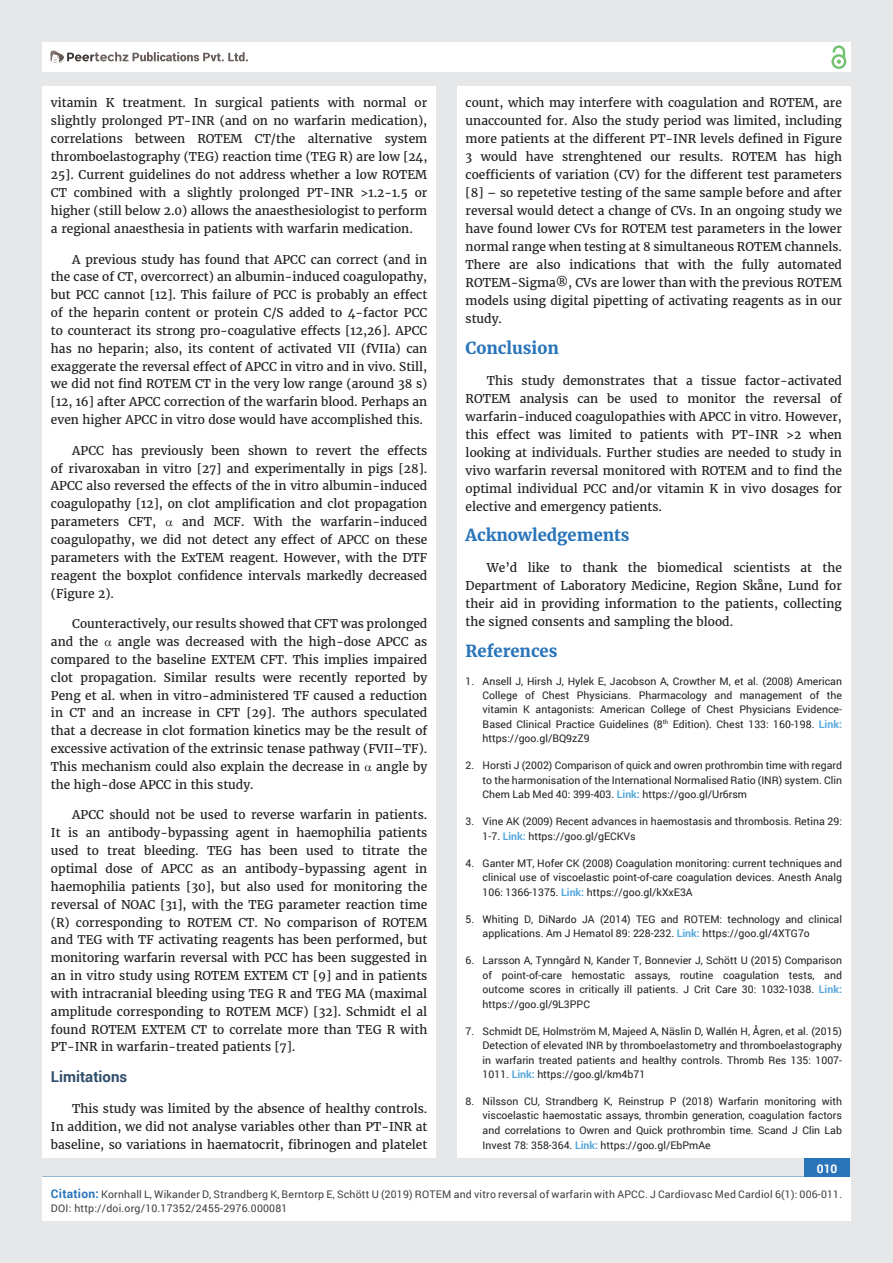
<style>
.page{position:relative;width:893px;height:1263px;background:#e6e7e9}
.page>*{position:absolute;margin:0;border:0;box-sizing:border-box;transform-origin:0 0}
.t1{font:700 16.5px "Merriweather";color:#2a75ba}
.t2{font:700 15px "Roboto";color:#2f4d6a}
.t3{font:12px/17.9px "Merriweather";color:#231f20;text-align:justify}
.t4{font:700 12px "Roboto";color:#fff}
.t5{font:10.5px/14.4px "Roboto";color:#231f20;text-align:justify}
.t6{font:10.5px/13.5px "Roboto";letter-spacing:.02em;color:#3e3e3f}
.s1{font-weight:700;color:#56a7dc}
.s2{font-weight:700;font-size:12px;color:#2a75ba}
</style>
<div class="page">
<div style="left:42px;top:43px;width:808px;height:29px;background:#fff"></div>
<div style="left:831px;top:54px;width:15px;height:15px;border:2px solid #72c272;border-radius:50%"></div>
<svg style="left:831px;top:45px;width:15px;height:19px"></svg>
<div style="left:804px;top:1157px;width:46px;height:43px;background:#2a75ba"></div>
<svg style="left:49px;top:50px;width:199px;height:14px"></svg>
<div style="left:42px;top:1177px;width:809px;height:43px;background:#fff"></div>
<div style="left:42px;top:87px;width:394px;height:1071px;background:#fff"></div>
<div style="left:457px;top:87px;width:393px;height:1071px;background:#fff"></div>
<p class="t3" style="left:51px;top:94px;width:378px">vitamin K treatment. In surgical patients with normal or slightly prolonged PT-INR (and on no warfarin medication), correlations between ROTEM CT/the alternative system thromboelastography (TEG) reaction time (TEG R) are low [24, 25]. Current guidelines do not address whether a low ROTEM CT combined with a slightly prolonged PT-INR &gt;1.2-1.5 or higher (still below 2.0) allows the anaesthesiologist to perform a regional anaesthesia in patients with warfarin medication.</p>
<p class="t3" style="left:51px;top:250px;width:378px;text-indent:21px">A previous study has found that APCC can correct (and in the case of CT, overcorrect) an albumin-induced coagulopathy, but PCC cannot [12]. This failure of PCC is probably an effect of the heparin content or protein C/S added to 4-factor PCC to counteract its strong pro-coagulative effects [12,26]. APCC has no heparin; also, its content of activated VII (fVIIa) can exaggerate the reversal effect of APCC in vitro and in vivo. Still, we did not find ROTEM CT in the very low range (around 38 s) [12, 16] after APCC correction of the warfarin blood. Perhaps an even higher APCC in vitro dose would have accomplished this.</p>
<p class="t3" style="left:51px;top:442px;width:378px;text-indent:21px">APCC has previously been shown to revert the effects of rivaroxaban in vitro [27] and experimentally in pigs [28].<br>APCC also reversed the effects of the in vitro albumin-induced coagulopathy [12], on clot amplification and clot propagation parameters CFT,</p>
<p class="t3" style="left:51px;top:513px;width:378px;text-indent:131px">and MCF. With the warfarin-induced coagulopathy, we did not detect any effect of APCC on these parameters with the ExTEM reagent. However, with the DTF reagent the boxplot confidence intervals markedly decreased (Figure 2).</p>
<p class="t3" style="left:51px;top:615px;width:378px;text-indent:21px">Counteractively, our results showed that CFT was prolonged and the</p>
<p class="t3" style="left:51px;top:633px;width:378px;text-indent:67px">angle was decreased with the high-dose APCC as compared to the baseline EXTEM CFT. This implies impaired clot propagation. Similar results were recently reported by Peng et al. when in vitro-administered TF caused a reduction in CT and an increase in CFT [29]. The authors speculated that a decrease in clot formation kinetics may be the result of excessive activation of the extrinsic tenase pathway (FVII–TF).<br>This mechanism could also explain the decrease in</p>
<p class="t3" style="left:376px;top:758px;width:53px">angle by</p>
<p class="t3" style="left:51px;top:776px;width:204px">the high-dose APCC in this study.</p>
<p class="t3" style="left:51px;top:806px;width:378px;text-indent:21px">APCC should not be used to reverse warfarin in patients.<br>It is an antibody-bypassing agent in haemophilia patients used to treat bleeding. TEG has been used to titrate the optimal dose of APCC as an antibody-bypassing agent in haemophilia patients [30], but also used for monitoring the reversal of NOAC [31], with the TEG parameter reaction time (R) corresponding to ROTEM CT. No comparison of ROTEM and TEG with TF activating reagents has been performed, but monitoring warfarin reversal with PCC has been suggested in an in vitro study using ROTEM EXTEM CT [9] and in patients with intracranial bleeding using TEG R and TEG MA (maximal amplitude corresponding to ROTEM MCF) [32]. Schmidt el al found ROTEM EXTEM CT to correlate more than TEG R with PT-INR in warfarin-treated patients [7].</p>
<p class="t2" style="left:51px;top:1066px;width:78px">Limitations</p>
<p class="t3" style="left:51px;top:1099px;width:378px;text-indent:21px">This study was limited by the absence of healthy controls.<br>In addition, we did not analyse variables other than PT-INR at baseline, so variations in haematocrit, fibrinogen and platelet</p>
<p class="t3" style="left:466px;top:94px;width:378px">count, which may interfere with coagulation and ROTEM, are unaccounted for. Also the study period was limited, including more patients at the different PT-INR levels defined in Figure 3 would have strenghtened our results. ROTEM has high coefficients of variation (CV) for the different test parameters [8] – so repetetive testing of the same sample before and after reversal would detect a change of CVs. In an ongoing study we have found lower CVs for ROTEM test parameters in the lower normal range when testing at 8 simultaneous ROTEM channels.<br>There are also indications that with the fully automated ROTEM-Sigma®, CVs are lower than with the previous ROTEM models using digital pipetting of activating reagents as in our study.</p>
<h1 class="t1" style="left:466px;top:338px;width:95px">Conclusion</h1>
<p class="t3" style="left:466px;top:371px;width:378px;text-indent:21px">This study demonstrates that a tissue factor-activated ROTEM analysis can be used to monitor the reversal of warfarin-induced coagulopathies with APCC in vitro. However, this effect was limited to patients with PT-INR &gt;2 when looking at individuals. Further studies are needed to study in vivo warfarin reversal monitored with ROTEM and to find the optimal individual PCC and/or vitamin K in vivo dosages for elective and emergency patients.</p>
<h1 class="t1" style="left:466px;top:525px;width:165px">Acknowledgements</h1>
<p class="t3" style="left:466px;top:559px;width:378px;text-indent:21px">We’d like to thank the biomedical scientists at the Department of Laboratory Medicine, Region Skåne, Lund for their aid in providing information to the patients, collecting the signed consents and sampling the blood.</p>
<h1 class="t1" style="left:466px;top:641px;width:93px">References</h1>
<p class="t5" style="left:483px;top:673px;width:361px;text-indent:-17px">1. Ansell J, Hirsh J, Hylek E, Jacobson A, Crowther M, et al. (2008) American College of Chest Physicians. Pharmacology and management of the vitamin K antagonists: American College of Chest Physicians Evidence-Based Clinical Practice Guidelines (8<sup>th</sup> Edition). Chest 133: 160-198. <span class="s1">Link: </span>https://goo.gl/BQ9zZ9</p>
<p class="t5" style="left:483px;top:758px;width:361px;text-indent:-17px">2. Horsti J (2002) Comparison of quick and owren prothrombin time with regard to the harmonisation of the International Normalised Ratio (INR) system. Clin Chem Lab Med 40: 399-403. <span class="s1">Link:</span> https://goo.gl/Ur6rsm</p>
<p class="t5" style="left:483px;top:814px;width:361px;text-indent:-17px">3. Vine AK (2009) Recent advances in haemostasis and thrombosis. Retina 29:<br>1-7. <span class="s1">Link:</span> https://goo.gl/gECKVs</p>
<p class="t5" style="left:483px;top:856px;width:361px;text-indent:-17px">4. Ganter MT, Hofer CK (2008) Coagulation monitoring: current techniques and clinical use of viscoelastic point-of-care coagulation devices. Anesth Analg 106: 1366-1375. <span class="s1">Link:</span> https://goo.gl/kXxE3A</p>
<p class="t5" style="left:483px;top:912px;width:361px;text-indent:-17px">5. Whiting D, DiNardo JA (2014) TEG and ROTEM: technology and clinical applications. Am J Hematol 89: 228-232. <span class="s1">Link:</span> https://goo.gl/4XTG7o</p>
<p class="t5" style="left:483px;top:953px;width:361px;text-indent:-17px">6. Larsson A, Tynngård N, Kander T, Bonnevier J, Schött U (2015) Comparison of point-of-care hemostatic assays, routine coagulation tests, and outcome scores in critically ill patients. J Crit Care 30: 1032-1038. <span class="s1">Link: </span>https://goo.gl/9L3PPC</p>
<p class="t5" style="left:483px;top:1023px;width:361px;text-indent:-17px">7. Schmidt DE, Holmströ m M, Majeed A, Nä slin D, Wallé n H, Å gren, et al. (2015)<br>Detection of elevated INR by thromboelastometry and thromboelastography in warfarin treated patients and healthy controls. Thromb Res 135: 1007- 1011. <span class="s1">Link:</span> https://goo.gl/km4b71</p>
<p class="t5" style="left:483px;top:1094px;width:361px;text-indent:-17px">8. Nilsson CU, Strandberg K, Reinstrup P (2018) Warfarin monitoring with viscoelastic haemostatic assays, thrombin generation, coagulation factors and correlations to Owren and Quick prothrombin time. Scand J Clin Lab Invest 78: 358-364. <span class="s1">Link:</span> https://goo.gl/EbPmAe</p>
<p class="t4" style="left:817px;top:1161px;width:22px">010</p>
<p class="t6" style="left:51px;top:1188px;width:793px"><span class="s2">Citation:</span> Kornhall L, Wikander D, Strandberg K, Berntorp E, Schött U (2019) ROTEM and vitro reversal of warfarin with APCC. J Cardiovasc Med Cardiol 6(1): 006-011.<br>DOI: http://doi.org/10.17352/2455-2976.000081</p>
</div>
